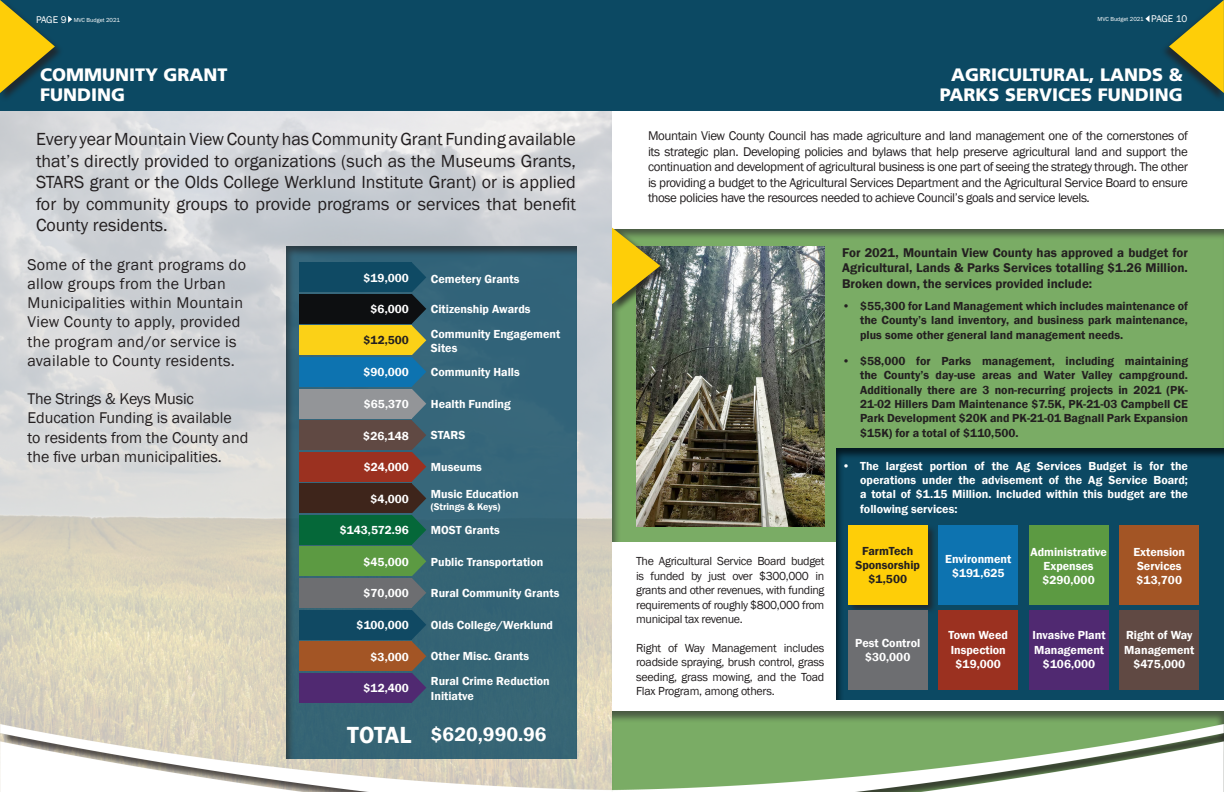
<style>
.page{position:relative;width:1224px;height:792px;background:#fff}
.page>*{position:absolute;margin:0;border:0;box-sizing:border-box;transform-origin:0 0}
.t1{font:600 24px "Franklin Gothic";color:#fff}
.t2{font:600 20px "Franklin Gothic";color:#fff}
.t3{font:18px/21.6px "Franklin Gothic";color:#231f20;text-align:justify}
.t4{font:800 18px/20px "Articulate";color:#fff;text-align:right}
.t5{font:16px/19.2px "Franklin Gothic";letter-spacing:.02em;color:#231f20}
.t6{font:16px/19.2px "Franklin Gothic";color:#231f20}
.t7{font:13px/15.6px "Franklin Gothic";letter-spacing:-.03em;color:#231f20;text-align:justify}
.t8{font:600 13px/15.6px "Franklin Gothic";color:#231f20;text-align:justify}
.t9{font:600 12px/14.4px "Franklin Gothic";color:#fff}
.t10{font:600 12px/14.4px "Franklin Gothic";color:#231f20;text-align:justify}
.t11{font:12px/14.4px "Franklin Gothic";letter-spacing:-.03em;color:#231f20;text-align:justify}
.t12{font:600 10px "Franklin Gothic";color:#fff}
.t13{font:10px "Franklin Gothic";letter-spacing:-.025em;color:#fff}
.t14{font:6px "Franklin Gothic";color:#fff}
</style>
<div class="page">
<svg style="left:0;top:111px;width:612px;height:614px;background:#d6d5d1"></svg>
<div style="left:612px;top:0;width:612px;height:111px;background:#0c4963"></div>
<img style="left:0;top:725px;width:608px;height:67px">
<div style="left:285px;top:245px;width:293px;height:514px;background:#231f20;opacity:.75"></div>
<div style="left:608px;top:225px;width:616px;height:317px;background:#231f20;opacity:.75"></div>
<div style="left:831px;top:443px;width:393px;height:257px;background:#231f20;opacity:.75"></div>
<div style="left:1029px;top:610px;width:79px;height:80px;background:#502971"></div>
<div style="left:1120px;top:611px;width:79px;height:79px;background:#604943"></div>
<div style="left:939px;top:610px;width:79px;height:80px;background:#9b3120"></div>
<img style="left:636px;top:247px;width:188px;height:280px">
<div style="left:0;top:0;width:612px;height:111px;background:#0c4963"></div>
<svg style="left:0;top:0;width:55px;height:93px"></svg>
<svg style="left:68px;top:16px;width:4px;height:7px"></svg>
<svg style="left:1145px;top:15px;width:5px;height:7px"></svg>
<div style="left:300px;top:452px;width:112px;height:29px;background:#9b3120"></div>
<div style="left:300px;top:263px;width:112px;height:29px;background:#0f4a64"></div>
<div style="left:300px;top:294px;width:112px;height:30px;background:#0d0f11"></div>
<div style="left:300px;top:325px;width:112px;height:30px;background:#fbd117"></div>
<div style="left:300px;top:357px;width:112px;height:30px;background:#0d73b0"></div>
<div style="left:300px;top:389px;width:112px;height:30px;background:#939598"></div>
<div style="left:300px;top:421px;width:112px;height:29px;background:#604943"></div>
<div style="left:300px;top:673px;width:112px;height:30px;background:#502971"></div>
<div style="left:300px;top:484px;width:112px;height:29px;background:#3e251b"></div>
<div style="left:300px;top:515px;width:112px;height:30px;background:#056839"></div>
<div style="left:300px;top:547px;width:112px;height:29px;background:#5c9a42"></div>
<div style="left:300px;top:578px;width:112px;height:30px;background:#6d6e71"></div>
<div style="left:300px;top:610px;width:112px;height:30px;background:#104963"></div>
<svg style="left:412px;top:263px;width:14px;height:440px;background:#456063"></svg>
<div style="left:300px;top:642px;width:112px;height:29px;background:#a35525"></div>
<svg style="left:1169px;top:0;width:55px;height:93px"></svg>
<div style="left:611px;top:227px;width:58px;height:86px;background:#231f20;opacity:.75"></div>
<svg style="left:612px;top:228px;width:48px;height:76px;background:#b0a231"></svg>
<div style="left:847px;top:524px;width:91px;height:91px;background:#231f20;opacity:.75"></div>
<div style="left:848px;top:525px;width:79px;height:79px;background:#fece08"></div>
<div style="left:939px;top:525px;width:79px;height:79px;background:#0d73b0"></div>
<div style="left:1029px;top:525px;width:79px;height:79px;background:#5c9a42"></div>
<div style="left:1120px;top:525px;width:79px;height:79px;background:#a35525"></div>
<div style="left:848px;top:611px;width:79px;height:79px;background:#6d6e71"></div>
<div style="left:608px;top:707px;width:616px;height:85px;background:#231f20;opacity:.75"></div>
<img style="left:612px;top:725px;width:612px;height:67px">
<p class="t13" style="left:36px;top:13px;width:32px">PAGE 9</p>
<p class="t14" style="left:74px;top:16px;width:48px">MVC Budget 2021</p>
<p class="t14" style="left:1097px;top:15px;width:48px">MVC Budget 2021</p>
<p class="t13" style="left:1151px;top:13px;width:38px">PAGE 10</p>
<p class="t4" style="left:40px;top:64px;width:189px">COMMUNITY GRANT</p>
<p class="t4" style="left:40px;top:84px;width:87px">FUNDING</p>
<p class="t3" style="left:36px;top:129px;width:542px">Every year Mountain View County has Community Grant Funding available that’s directly provided to organizations (such as the Museums Grants, STARS grant or the Olds College Werklund Institute Grant) or is applied for by community groups to provide programs or services that benefit County residents.</p>
<p class="t5" style="left:27px;top:255px;width:220px">Some of the grant programs do allow groups from the Urban<br>Municipalities within Mountain<br>View County to apply, provided the program and/or service is available to County residents.</p>
<p class="t6" style="left:27px;top:390px;width:222px">The Strings &amp; Keys Music<br>Education Funding is available to residents from the County and the five urban municipalities.</p>
<p class="t9" style="left:364px;top:271px;width:47px">$19,000</p>
<p class="t9" style="left:371px;top:302px;width:40px">$6,000</p>
<p class="t10" style="left:363px;top:333px;width:47px">$12,500</p>
<p class="t9" style="left:364px;top:365px;width:47px">$90,000</p>
<p class="t9" style="left:364px;top:397px;width:46px">$65,370</p>
<p class="t9" style="left:363px;top:429px;width:47px">$26,148</p>
<p class="t9" style="left:364px;top:460px;width:47px">$24,000</p>
<p class="t9" style="left:371px;top:492px;width:40px">$4,000</p>
<p class="t9" style="left:340px;top:523px;width:71px">$143,572.96</p>
<p class="t9" style="left:364px;top:554px;width:47px">$45,000</p>
<p class="t9" style="left:364px;top:586px;width:47px">$70,000</p>
<p class="t9" style="left:431px;top:272px;width:90px">Cemetery Grants</p>
<p class="t9" style="left:431px;top:302px;width:101px">Citizenship Awards</p>
<p class="t9" style="left:431px;top:327px;width:131px">Community Engagement<br>Sites</p>
<p class="t9" style="left:431px;top:365px;width:90px">Community Halls</p>
<p class="t9" style="left:431px;top:397px;width:81px">Health Funding</p>
<p class="t9" style="left:431px;top:428px;width:36px">STARS</p>
<p class="t9" style="left:431px;top:460px;width:52px">Museums</p>
<p class="t9" style="left:431px;top:487px;width:89px">Music Education</p>
<p class="t12" style="left:431px;top:500px;width:71px">(Strings &amp; Keys)</p>
<p class="t9" style="left:431px;top:523px;width:70px">MOST Grants</p>
<p class="t9" style="left:431px;top:555px;width:114px">Public Transportation</p>
<p class="t9" style="left:431px;top:586px;width:130px">Rural Community Grants</p>
<p class="t9" style="left:357px;top:618px;width:54px">$100,000</p>
<p class="t9" style="left:371px;top:650px;width:40px">$3,000</p>
<p class="t9" style="left:363px;top:681px;width:47px">$12,400</p>
<p class="t1" style="left:347px;top:721px;width:66px">TOTAL</p>
<p class="t2" style="left:431px;top:722px;width:117px">$620,990.96</p>
<p class="t9" style="left:431px;top:618px;width:124px">Olds College/Werklund</p>
<p class="t9" style="left:431px;top:649px;width:100px">Other Misc. Grants</p>
<p class="t9" style="left:431px;top:674px;width:120px">Rural Crime Reduction</p>
<p class="t9" style="left:431px;top:689px;width:45px">Initiatve</p>
<p class="t4" style="left:940px;top:64px;width:244px">AGRICULTURAL, LANDS &amp;<br>PARKS SERVICES FUNDING</p>
<p class="t7" style="left:648px;top:128px;width:542px">Mountain View County Council has made agriculture and land management one of the cornerstones of its strategic plan. Developing policies and bylaws that help preserve agricultural land and support the continuation and development of agricultural business is one part of seeing the strategy through. The other is providing a budget to the Agricultural Services Department and the Agricultural Service Board to ensure those policies have the resources needed to achieve Council’s goals and service levels.</p>
<p class="t8" style="left:842px;top:245px;width:347px">For 2021, Mountain View County has approved a budget for Agricultural, Lands &amp; Parks Services totalling $1.26 Million.<br>Broken down, the services provided include:</p>
<p class="t10" style="left:860px;top:299px;width:329px;text-indent:-18px">• $55,300 for Land Management which includes maintenance of the County’s land inventory, and business park maintenance, plus some other general land management needs.</p>
<p class="t10" style="left:860px;top:354px;width:329px;text-indent:-18px">• $58,000 for Parks management, including maintaining the County’s day-use areas and Water Valley campground.<br>Additionally there are 3 non-recurring projects in 2021 (PK-21-02 Hillers Dam Maintenance $7.5K, PK-21-03 Campbell CE Park Development $20K and PK-21-01 Bagnall Park Expansion $15K) for a total of $110,500.</p>
<p class="t11" style="left:636px;top:554px;width:190px">The Agricultural Service Board budget is funded by just over $300,000 in grants and other revenues, with funding requirements of roughly $800,000 from municipal tax revenue.</p>
<p class="t11" style="left:636px;top:641px;width:190px">Right of Way Management includes roadside spraying, brush control, grass seeding, grass mowing, and the Toad Flax Program, among others.</p>
<p class="t9" style="left:860px;top:459px;width:329px;text-align:justify;text-indent:-18px">• The largest portion of the Ag Services Budget is for the operations under the advisement of the Ag Service Board; a total of $1.15 Million. Included within this budget are the following services:</p>
<p class="t10" style="left:862px;top:544px;width:53px">FarmTech</p>
<p class="t10" style="left:855px;top:558px;width:66px">Sponsorship</p>
<p class="t10" style="left:868px;top:572px;width:40px">$1,500</p>
<p class="t9" style="left:855px;top:635px;width:67px">Pest Control</p>
<p class="t9" style="left:865px;top:650px;width:47px">$30,000</p>
<p class="t9" style="left:945px;top:552px;width:68px">Environment</p>
<p class="t9" style="left:952px;top:566px;width:54px">$191,625</p>
<p class="t9" style="left:949px;top:628px;width:61px">Town Weed</p>
<p class="t9" style="left:951px;top:643px;width:57px">Inspection</p>
<p class="t9" style="left:956px;top:657px;width:47px">$19,000</p>
<p class="t9" style="left:1030px;top:545px;width:78px">Administrative</p>
<p class="t9" style="left:1044px;top:559px;width:52px">Expenses</p>
<p class="t9" style="left:1042px;top:573px;width:54px">$290,000</p>
<p class="t9" style="left:1033px;top:628px;width:75px">Invasive Plant<br>Management</p>
<p class="t9" style="left:1043px;top:657px;width:54px">$106,000</p>
<p class="t9" style="left:1133px;top:545px;width:53px">Extension</p>
<p class="t9" style="left:1137px;top:559px;width:46px">Services</p>
<p class="t9" style="left:1137px;top:573px;width:47px">$13,700</p>
<p class="t9" style="left:1126px;top:628px;width:68px">Right of Way</p>
<p class="t9" style="left:1124px;top:643px;width:72px">Management</p>
<p class="t9" style="left:1133px;top:657px;width:53px">$475,000</p>
</div>
